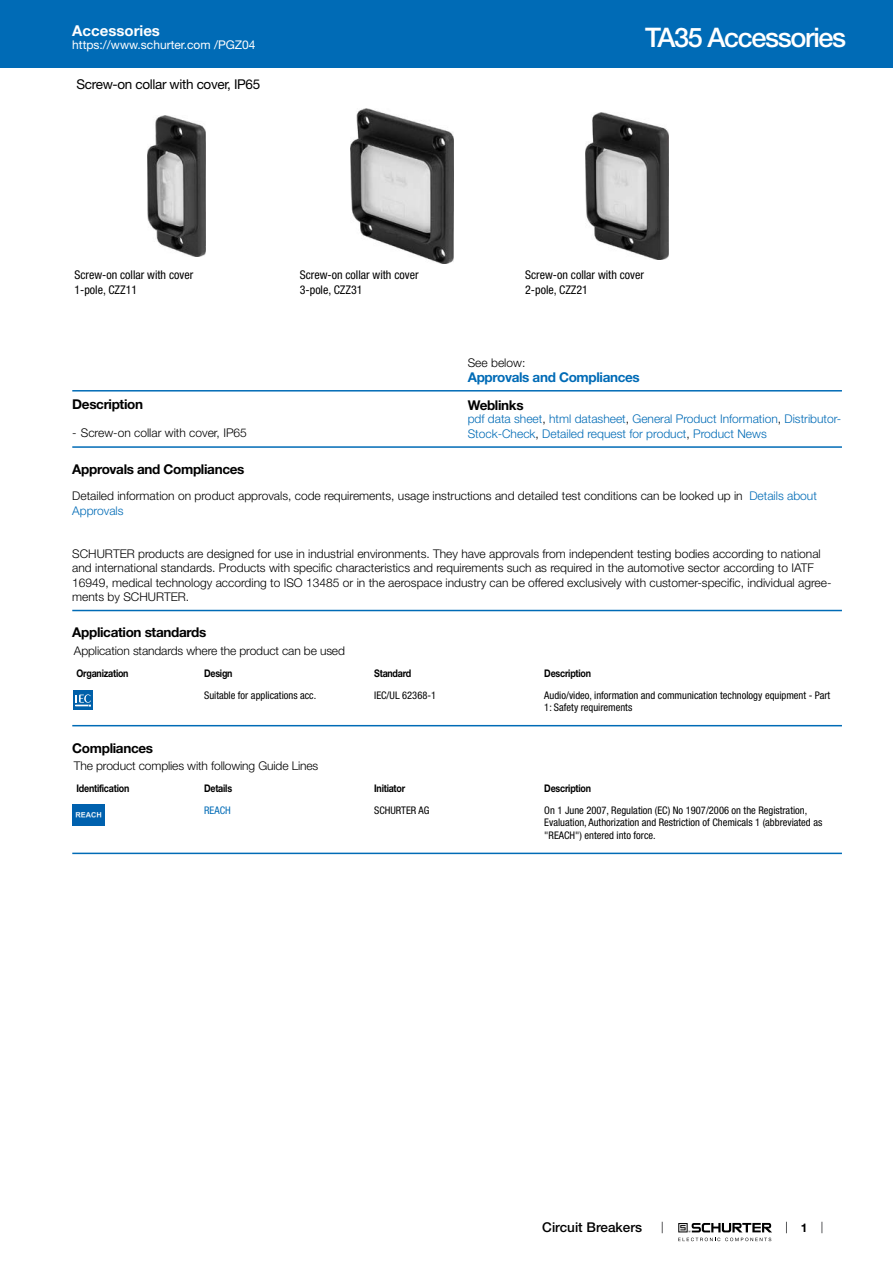
<style>
.page{position:relative;width:893px;height:1263px;background:#fff}
.page>*{position:absolute;margin:0;border:0;box-sizing:border-box;transform-origin:0 0}
.t1{font:500 27px "Helvetica Neue LT";letter-spacing:-.05em;color:#fff}
.t2{font:700 15px "Helvetica Neue LT";color:#fff}
.t3{font:700 13.5px "Helvetica Neue LT";letter-spacing:-.025em;color:#000}
.t4{font:13.5px "Helvetica Neue LT";letter-spacing:-.025em;color:#000}
.t5{font:700 13.5px "Helvetica Neue LT";letter-spacing:-.025em;color:#006bb6}
.t6{font:500 13.5px "Helvetica Neue LT";color:#000}
.t7{font:300 12px/14.4px "Helvetica Neue LT";color:#000}
.t8{font:300 12px/14.4px "Helvetica Neue LT";color:#006bb6}
.t9{font:condensed 12px/14.4px "Helvetica Neue LT";color:#000}
.t10{font:12px "Helvetica Neue LT";color:#fff}
.t11{font:700 12px "Helvetica Neue LT";color:#000}
.t12{font:condensed 10.5px/12.6px "Helvetica Neue LT";color:#000}
.t13{font:700 10.5px "Helvetica Neue LT";letter-spacing:-.025em;color:#000;scale:.85 1}
.t14{font:condensed 10.5px "Helvetica Neue LT";color:#006bb6}
.s1{color:#000}
.s2{color:#006bb6}
</style>
<div class="page">
<svg style="left:678px;top:1223px;width:94px;height:18px"></svg>
<div style="left:0;top:0;width:893px;height:68px;background:#006bb6"></div>
<img style="left:147px;top:115px;width:59px;height:142px">
<img style="left:350px;top:108px;width:104px;height:156px">
<img style="left:586px;top:113px;width:82px;height:146px">
<hr style="left:72px;top:390px;width:770px;height:1px;background:#006bb6">
<hr style="left:72px;top:446px;width:770px;height:2px;background:#006bb6">
<hr style="left:72px;top:610px;width:770px;height:1px;background:#006bb6">
<div style="left:73px;top:690px;width:20px;height:20px;background:#0060a9"></div>
<svg style="left:75px;top:694px;width:16px;height:13px"></svg>
<hr style="left:72px;top:725px;width:770px;height:1px;background:#006bb6">
<img style="left:72px;top:804px;width:32px;height:22px">
<hr style="left:72px;top:853px;width:770px;height:1px;background:#006bb6">
<p class="t2" style="left:72px;top:21px;width:89px">Accessories</p>
<p class="t10" style="left:72px;top:38px;width:185px">https://www.schurter.com /PGZ04</p>
<p class="t4" style="left:77px;top:76px;width:185px">Screw-on collar with cover, IP65</p>
<h1 class="t1" style="left:645px;top:21px;width:202px">TA35 Accessories</h1>
<p class="t9" style="left:74px;top:268px;width:120px">Screw-on collar with cover<br>1-pole, CZZ11</p>
<p class="t9" style="left:300px;top:268px;width:120px">Screw-on collar with cover<br>3-pole, CZZ31</p>
<p class="t9" style="left:525px;top:268px;width:120px">Screw-on collar with cover<br>2-pole, CZZ21</p>
<p class="t3" style="left:72px;top:396px;width:72px">Description</p>
<p class="t7" style="left:72px;top:425px;width:176px">- Screw-on collar with cover, IP65</p>
<p class="t7" style="left:468px;top:355px;width:59px">See below:</p>
<p class="t5" style="left:468px;top:368px;width:174px">Approvals and Compliances</p>
<p class="t3" style="left:468px;top:396px;width:57px">Weblinks</p>
<p class="t8" style="left:468px;top:412px;width:375px">pdf data sheet<span class="s1">,</span> html datasheet<span class="s1">,</span> General Product Information<span class="s1">,</span> Distributor-<br>Stock-Check<span class="s1">,</span> Detailed request for product<span class="s1">,</span> Product News</p>
<p class="t3" style="left:72px;top:461px;width:174px">Approvals and Compliances</p>
<p class="t7" style="left:72px;top:489px;width:746px">Detailed information on product approvals, code requirements, usage instructions and detailed test conditions can be looked up in <span class="s2">Details about<br>Approvals</span></p>
<p class="t7" style="left:72px;top:546px;width:761px">SCHURTER products are designed for use in industrial environments. They have approvals from independent testing bodies according to national and international standards. Products with specific characteristics and requirements such as required in the automotive sector according to IATF 16949, medical technology according to ISO 13485 or in the aerospace industry can be offered exclusively with customer-specific, individual agree&shy;ments by SCHURTER.</p>
<p class="t3" style="left:72px;top:624px;width:135px">Application standards</p>
<p class="t7" style="left:74px;top:644px;width:272px">Application standards where the product can be used</p>
<p class="t13" style="left:77px;top:667px;width:63px">Organization</p>
<p class="t13" style="left:204px;top:667px;width:35px">Design</p>
<p class="t13" style="left:374px;top:667px;width:45px">Standard</p>
<p class="t13" style="left:544px;top:667px;width:57px">Description</p>
<p class="t12" style="left:204px;top:688px;width:114px">Suitable for applications acc.</p>
<p class="t12" style="left:374px;top:688px;width:63px">IEC/UL 62368-1</p>
<p class="t12" style="left:544px;top:688px;width:287px">Audio/video, information and communication technology equipment - Part<br>1: Safety requirements</p>
<p class="t3" style="left:72px;top:739px;width:82px">Compliances</p>
<p class="t7" style="left:74px;top:759px;width:246px">The product complies with following Guide Lines</p>
<p class="t13" style="left:77px;top:782px;width:64px">Identification</p>
<p class="t13" style="left:204px;top:782px;width:35px">Details</p>
<p class="t13" style="left:374px;top:782px;width:38px">Initiator</p>
<p class="t13" style="left:544px;top:782px;width:57px">Description</p>
<p class="t14" style="left:204px;top:804px;width:28px">REACH</p>
<p class="t12" style="left:374px;top:804px;width:57px">SCHURTER AG</p>
<p class="t12" style="left:544px;top:804px;width:279px">On 1 June 2007, Regulation (EC) No 1907/2006 on the Registration,<br>Evaluation, Authorization and Restriction of Chemicals 1 (abbreviated as "REACH") entered into force.</p>
<p class="t6" style="left:542px;top:1219px;width:101px">Circuit Breakers</p>
<p class="t11" style="left:801px;top:1220px;width:8px">1</p>
</div>
